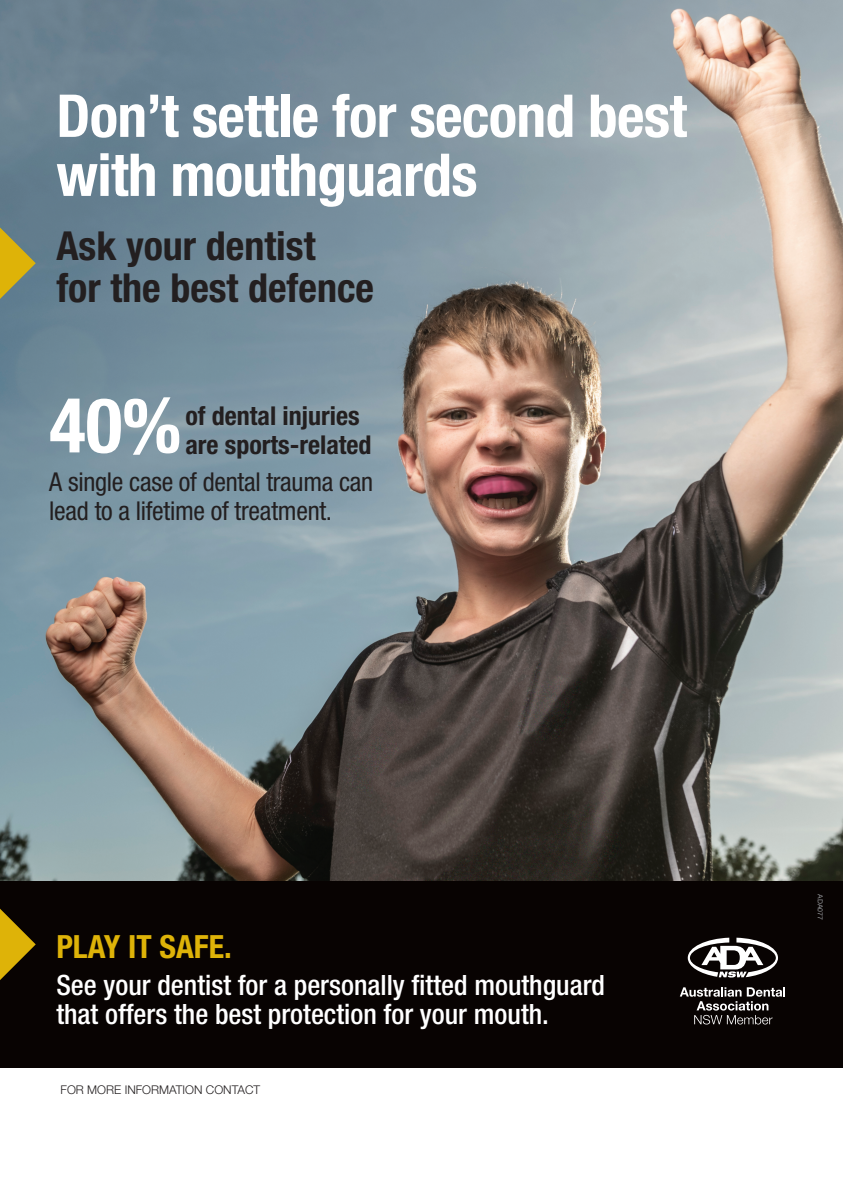
<style>
.page{position:relative;width:843px;height:1192px;background:#fff}
.page>*{position:absolute;margin:0;border:0;box-sizing:border-box;transform-origin:0 0}
.t1{font:700 condensed 75.9px "Helvetica Neue LT Std";color:#fff}
.t2{font:700 condensed 59.1px/59px "Helvetica Neue LT Std";letter-spacing:-.01em;color:#fff}
.t3{font:700 condensed 40px/42px "Helvetica Neue LT Std";color:#231f20}
.t4{font:700 condensed 32px "Helvetica Neue LT Std";color:#deb308}
.t5{font:500 condensed 28px/29px "Helvetica Neue LT Std";color:#fff}
.t6{font:condensed 26px/29px "Helvetica Neue LT Std";letter-spacing:-.01em;color:#231f20}
.t7{font:700 condensed 26px/29px "Helvetica Neue LT Std";color:#231f20}
.t8{font:300 12px "Helvetica Neue LT Std";color:#231f20}
.t9{font:7px "Helvetica Neue LT Std";color:#939598}
</style>
<div class="page">
<img style="left:0;top:0;width:843px;height:881px">
<div style="left:0;top:881px;width:843px;height:187px;background:#080302"></div>
<svg style="left:679px;top:987px;width:106px;height:37px"></svg>
<svg style="left:687px;top:937px;width:91px;height:40px"></svg>
<svg style="left:0;top:227px;width:36px;height:72px;background:#9e974b"></svg>
<svg style="left:0;top:908px;width:36px;height:72px"></svg>
<h2 class="t2" style="left:56px;top:86px;width:632px">Don’t settle for second best with mouthguards</h2>
<h3 class="t3" style="left:56px;top:224px;width:319px">Ask your dentist<br>for the best defence</h3>
<h1 class="t1" style="left:49px;top:379px;width:134px">40%</h1>
<p class="t6" style="left:49px;top:467px;width:325px">A single case of dental trauma can lead to a lifetime of treatment.</p>
<p class="t7" style="left:185px;top:401px;width:188px">of dental injuries are sports-related</p>
<p class="t4" style="left:56px;top:927px;width:177px">PLAY IT SAFE.</p>
<p class="t5" style="left:56px;top:970px;width:550px">See your dentist for a personally fitted mouthguard that offers the best protection for your mouth.</p>
<p class="t8" style="left:61px;top:1082px;width:201px">FOR MORE INFORMATION CONTACT</p>
<p class="t9" style="left:824px;top:894px;width:27px;rotate:90deg">ADA077</p>
</div>
